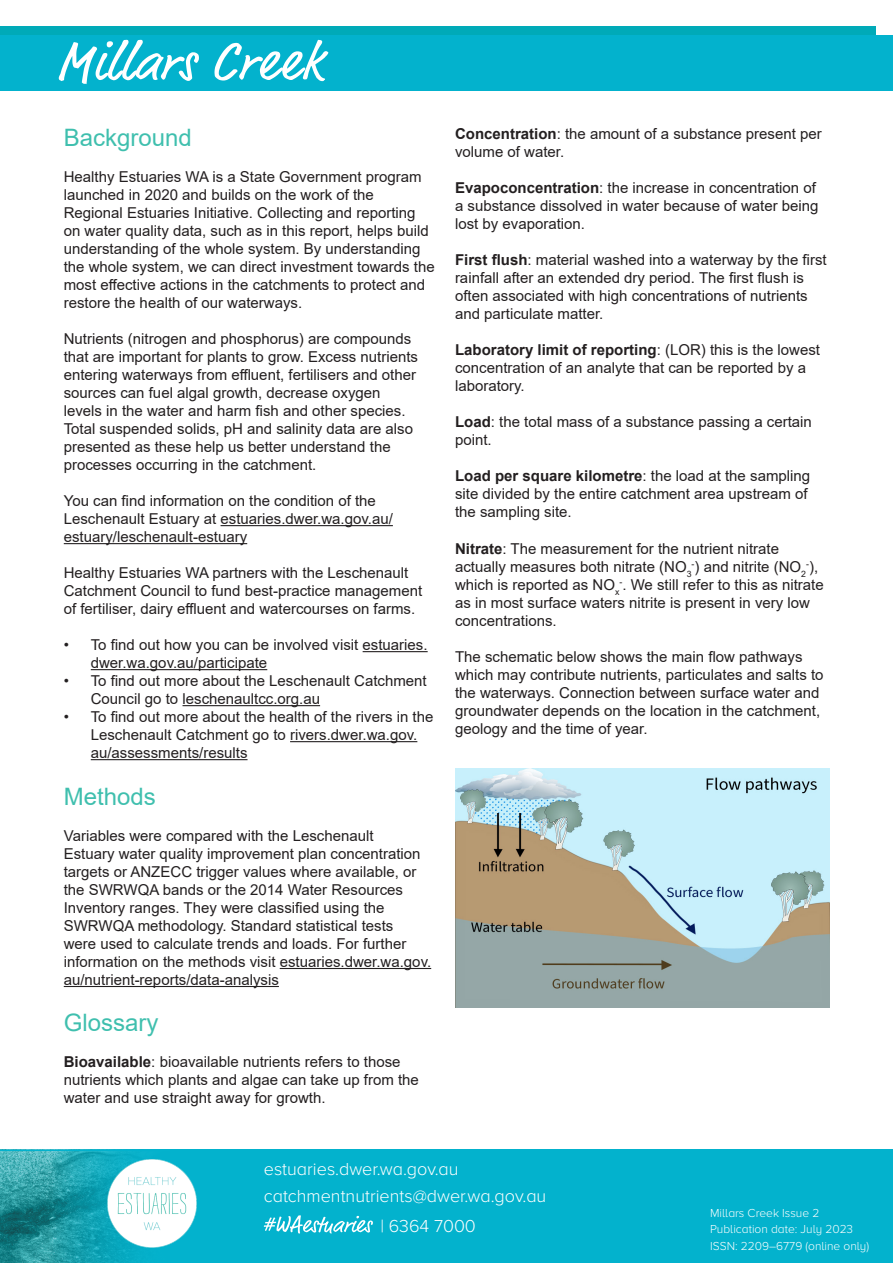
<style>
.page{position:relative;width:893px;height:1263px;background:#fff}
.page>*{position:absolute;margin:0;border:0;box-sizing:border-box;transform-origin:0 0}
.t1{font:54px "Market Web";letter-spacing:.035em;color:#fff}
.body_copy{font:24px "Arial";color:#3fbfae}
.heading1{font:24px "Arial";color:#3fbfae}
.t2{font:300 18px "Proxima Nova A";color:#fff}
.body_copy-2{font:15px/18px "Arial";color:#231f20}
.t3{font:300 12px "Proxima Nova A";color:#fff}
.s1{font-weight:700}
</style>
<div class="page">
<div style="left:0;top:1149px;width:893px;height:114px;background:#03b2cd"></div>
<div style="left:0;top:27px;width:875px;height:64px;background:#00aab8"></div>
<div style="left:0;top:35px;width:893px;height:56px;background:#03b2cd"></div>
<img style="left:0;top:1151px;width:134px;height:112px">
<svg style="left:264px;top:1215px;width:109px;height:18px"></svg>
<hr style="left:221px;top:525px;width:172px;height:1px;background:#231f20">
<hr style="left:64px;top:543px;width:183px;height:1px;background:#231f20">
<hr style="left:363px;top:651px;width:65px;height:1px;background:#231f20">
<hr style="left:91px;top:669px;width:176px;height:1px;background:#231f20">
<hr style="left:183px;top:705px;width:137px;height:1px;background:#231f20">
<hr style="left:290px;top:741px;width:127px;height:1px;background:#231f20">
<hr style="left:91px;top:759px;width:157px;height:1px;background:#231f20">
<hr style="left:280px;top:968px;width:151px;height:1px;background:#231f20">
<hr style="left:64px;top:986px;width:215px;height:1px;background:#231f20">
<img style="left:455px;top:768px;width:374px;height:240px">
<img style="left:108px;top:1159px;width:88px;height:89px">
<p class="t1" style="left:57px;top:30px;width:267px">Millars Creek</p>
<p class="body_copy" style="left:64px;top:121px;width:130px">Background</p>
<p class="body_copy-2" style="left:64px;top:168px;width:372px">Healthy Estuaries WA is a State Government program launched in 2020 and builds on the work of the Regional Estuaries Initiative. Collecting and reporting on water quality data, such as in this report, helps build understanding of the whole system. By understanding the whole system, we can direct investment towards the most effective actions in the catchments to protect and restore the health of our waterways.</p>
<p class="body_copy-2" style="left:64px;top:330px;width:356px">Nutrients (nitrogen and phosphorus) are compounds that are important for plants to grow. Excess nutrients entering waterways from effluent, fertilisers and other sources can fuel algal growth, decrease oxygen levels in the water and harm fish and other species.<br>Total suspended solids, pH and salinity data are also presented as these help us better understand the processes occurring in the catchment.</p>
<p class="body_copy-2" style="left:64px;top:492px;width:331px">You can find information on the condition of the<br>Leschenault Estuary at estuaries.dwer.wa.gov.au/ estuary/leschenault-estuary</p>
<p class="body_copy-2" style="left:64px;top:564px;width:360px">Healthy Estuaries WA partners with the Leschenault<br>Catchment Council to fund best-practice management of fertiliser, dairy effluent and watercourses on farms.</p>
<p class="body_copy-2" style="left:91px;top:636px;width:338px;text-indent:-27px">• To find out how you can be involved visit estuaries. dwer.wa.gov.au/participate</p>
<p class="body_copy-2" style="left:91px;top:672px;width:338px;text-indent:-27px">• To find out more about the Leschenault Catchment<br>Council go to leschenaultcc.org.au</p>
<p class="body_copy-2" style="left:91px;top:708px;width:344px;text-indent:-27px">• To find out more about the health of the rivers in the<br>Leschenault Catchment go to rivers.dwer.wa.gov. au/assessments/results</p>
<p class="heading1" style="left:64px;top:780px;width:94px">Methods</p>
<p class="body_copy-2" style="left:64px;top:826px;width:369px">Variables were compared with the Leschenault<br>Estuary water quality improvement plan concentration targets or ANZECC trigger values where available, or the SWRWQA bands or the 2014 Water Resources Inventory ranges. They were classified using the SWRWQA methodology. Standard statistical tests<br>were used to calculate trends and loads. For further information on the methods visit estuaries.dwer.wa.gov. au/nutrient-reports/data-analysis</p>
<p class="body_copy" style="left:64px;top:1006px;width:96px">Glossary</p>
<p class="body_copy-2" style="left:64px;top:1052px;width:357px"><span class="s1">Bioavailable</span>: bioavailable nutrients refers to those nutrients which plants and algae can take up from the water and use straight away for growth.</p>
<p class="body_copy-2" style="left:455px;top:125px;width:368px"><span class="s1">Concentration</span>: the amount of a substance present per volume of water.</p>
<p class="body_copy-2" style="left:455px;top:179px;width:365px"><span class="s1">Evapoconcentration</span>: the increase in concentration of a substance dissolved in water because of water being lost by evaporation.</p>
<p class="body_copy-2" style="left:455px;top:251px;width:373px"><span class="s1">First flush</span>: material washed into a waterway by the first rainfall after an extended dry period. The first flush is often associated with high concentrations of nutrients and particulate matter.</p>
<p class="body_copy-2" style="left:455px;top:341px;width:367px"><span class="s1">Laboratory limit of reporting</span>: (LOR) this is the lowest concentration of an analyte that can be reported by a laboratory.</p>
<p class="body_copy-2" style="left:455px;top:413px;width:358px"><span class="s1">Load</span>: the total mass of a substance passing a certain point.</p>
<p class="body_copy-2" style="left:455px;top:467px;width:357px"><span class="s1">Load per square kilometre</span>: the load at the sampling site divided by the entire catchment area upstream of the sampling site.</p>
<p class="body_copy-2" style="left:455px;top:539px;width:370px"><span class="s1">Nitrate</span>: The measurement for the nutrient nitrate actually measures both nitrate (NO<sub>3</sub><sup>-</sup>) and nitrite (NO<sub>2</sub><sup>-</sup>), which is reported as NO<sub>x</sub><sup>-</sup>. We still refer to this as nitrate as in most surface waters nitrite is present in very low concentrations.</p>
<p class="body_copy-2" style="left:455px;top:647px;width:370px">The schematic below shows the main flow pathways which may contribute nutrients, particulates and salts to the waterways. Connection between surface water and groundwater depends on the location in the catchment, geology and the time of year.</p>
<p class="t2" style="left:264px;top:1159px;width:196px">estuaries.dwer.wa.gov.au</p>
<p class="t2" style="left:264px;top:1186px;width:284px">catchmentnutrients@dwer.wa.gov.au</p>
<p class="t2" style="left:380px;top:1215px;width:97px">| 6364 7000</p>
<p class="t3" style="left:710px;top:1206px;width:111px">Millars Creek Issue 2</p>
<p class="t3" style="left:710px;top:1222px;width:145px">Publication date: July 2023</p>
<p class="t3" style="left:710px;top:1239px;width:160px">ISSN: 2209–6779 (online only)</p>
</div>
